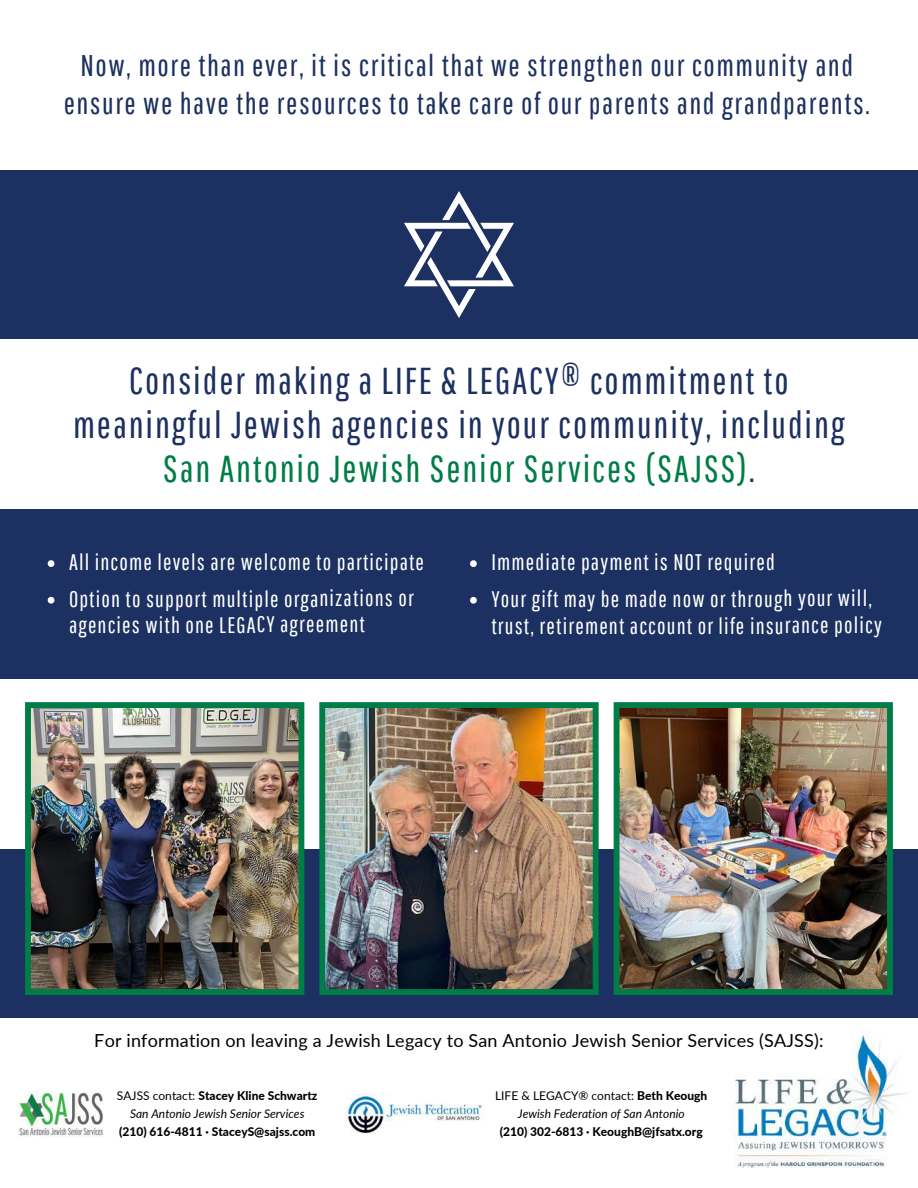
<style>
.page{position:relative;width:918px;height:1188px;background:#1c3161}
.page>*{position:absolute;margin:0;border:0;box-sizing:border-box;transform-origin:0 0}
.t1{font:37.5px/43.8px "Pathway Gothic One";letter-spacing:.05em;color:#1c3161;text-align:center}
.t2{font:37.5px "Pathway Gothic One";letter-spacing:.05em;color:#007d46}
.t3{font:30px "Pathway Gothic One";letter-spacing:.05em;color:#1c3161}
.t4{font:22.5px/27px "Pathway Gothic One";letter-spacing:.05em;color:#fff}
.t5{font:18px "Lato";letter-spacing:.01em;color:#000}
.t6{font:italic 12px/18px "Lato";color:#000;text-align:center}
.t7{font:800 12px "Lato";color:#000}
.s1{color:#1c3161}
.s2{font-style:normal}
.s3{font-weight:800;font-style:normal}
</style>
<div class="page">
<div style="left:0;top:0;width:918px;height:170px;background:#fff"></div>
<div style="left:0;top:339px;width:918px;height:170px;background:#fff"></div>
<div style="left:0;top:679px;width:918px;height:170px;background:#fff"></div>
<div style="left:0;top:1018px;width:918px;height:170px;background:#fff"></div>
<svg style="left:404px;top:191px;width:110px;height:127px"></svg>
<img style="left:732px;top:1031px;width:175px;height:136px">
<img style="left:346px;top:1094px;width:136px;height:40px">
<img style="left:18px;top:1092px;width:86px;height:45px">
<img style="left:25px;top:702px;width:279px;height:293px">
<img style="left:319px;top:702px;width:280px;height:293px">
<img style="left:614px;top:702px;width:279px;height:293px">
<svg style="left:48px;top:560px;width:6px;height:7px"></svg>
<svg style="left:470px;top:597px;width:7px;height:7px"></svg>
<svg style="left:48px;top:597px;width:6px;height:7px"></svg>
<svg style="left:470px;top:560px;width:7px;height:7px"></svg>
<h2 class="t3" style="left:81px;top:47px;width:774px">Now, more than ever, it is critical that we strengthen our community and</h2>
<h2 class="t3" style="left:64px;top:85px;width:808px">ensure we have the resources to take care of our parents and grandparents.</h2>
<h1 class="t1" style="left:73px;top:358px;width:773px">Consider making a LIFE &amp; LEGACY® commitment to meaningful Jewish agencies in your community, including</h1>
<h1 class="t2" style="left:163px;top:446px;width:594px">San Antonio Jewish Senior Services (SAJSS)<span class="s1">.</span></h1>
<p class="t4" style="left:69px;top:548px;width:357px">All income levels are welcome to participate</p>
<p class="t4" style="left:69px;top:585px;width:346px;line-height:26px">Option to support multiple organizations or agencies with one LEGACY agreement</p>
<p class="t4" style="left:491px;top:548px;width:285px">Immediate payment is NOT required</p>
<p class="t4" style="left:491px;top:585px;width:392px">Your gift may be made now or through your will, trust, retirement account or life insurance policy</p>
<p class="t5" style="left:94px;top:1030px;width:731px">For information on leaving a Jewish Legacy to San Antonio Jewish Senior Services (SAJSS):</p>
<p class="t6" style="left:117px;top:1086px;width:202px"><span class="s2">SAJSS contact:</span> <span class="s3">Stacey Kline Schwartz<br></span>San Antonio Jewish Senior Services</p>
<p class="t7" style="left:119px;top:1124px;width:198px">(210) 616-4811 · StaceyS@sajss.com</p>
<p class="t6" style="left:495px;top:1087px;width:214px"><span class="s2">LIFE &amp; LEGACY® contact:</span> <span class="s3">Beth Keough<br></span>Jewish Federation of San Antonio</p>
<p class="t7" style="left:500px;top:1124px;width:204px">(210) 302-6813 · KeoughB@jfsatx.org</p>
</div>
